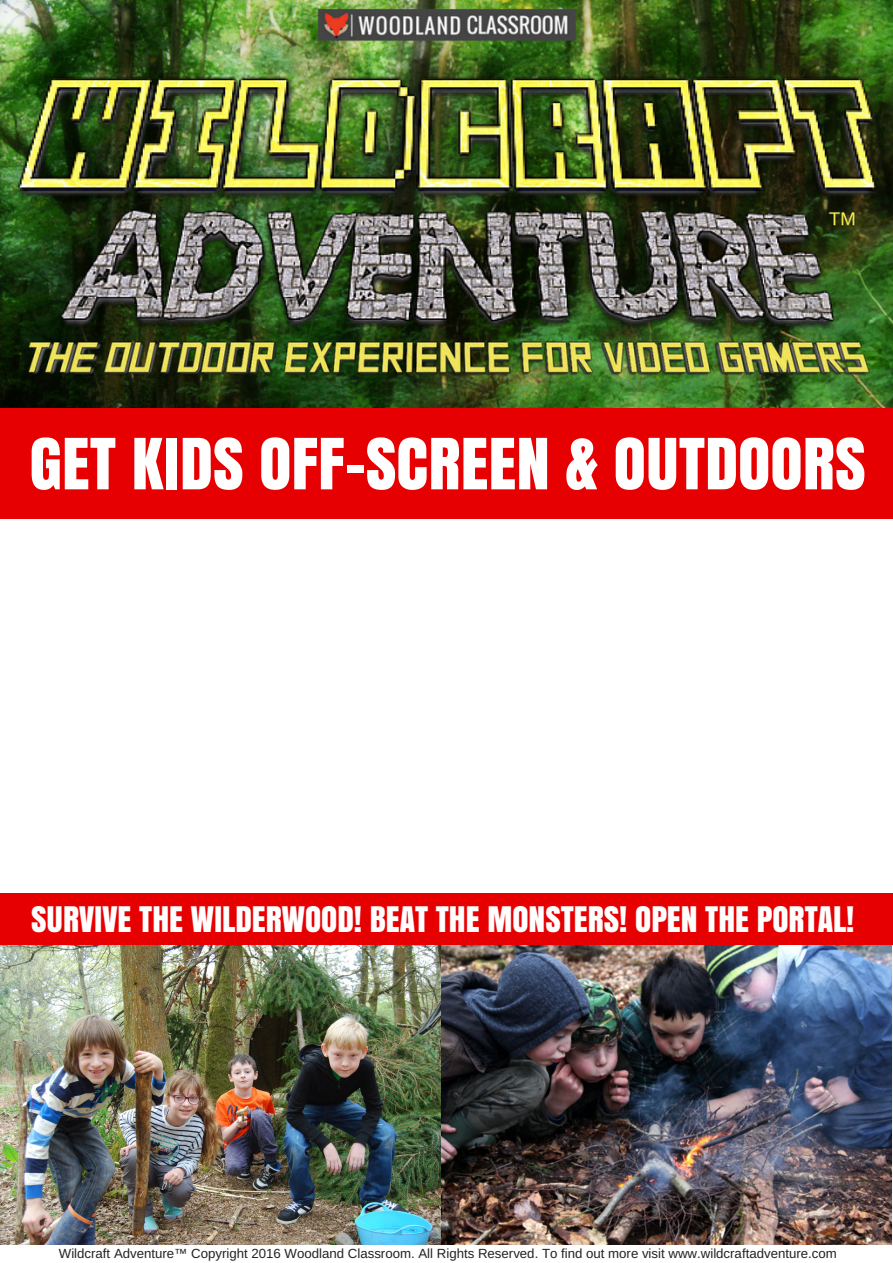
<style>
.page{position:relative;width:893px;height:1263px;background:#fff}
.page>*{position:absolute;margin:0;border:0;box-sizing:border-box;transform-origin:0 0}
.t1{font:66.15px "Anton";color:#fff}
.t2{font:33.08px "Anton";color:#fff}
.t3{font:13.2px "Arimo";color:#222}
.s1{font-family:"Liberation Sans"}
</style>
<div class="page">
<img style="left:1px;top:0;width:891px;height:408px">
<img style="left:0;top:945px;width:891px;height:300px">
<div style="left:0;top:893px;width:892px;height:52px;background:#e70002"></div>
<div style="left:0;top:408px;width:892px;height:111px;background:#e70002"></div>
<h1 class="t1" style="left:30px;top:414px;width:837px">GET KIDS OFF-SCREEN &amp; OUTDOORS</h1>
<h2 class="t2" style="left:31px;top:894px;width:824px">SURVIVE THE WILDERWOOD! BEAT THE MONSTERS! OPEN THE PORTAL!</h2>
<p class="t3" style="left:59px;top:1246px;width:779px">Wildcraft Adventure<span class="s1">™</span> Copyright 2016 Woodland Classroom. All Rights Reserved. To find out more visit www.wildcraftadventure.com</p>
</div>
